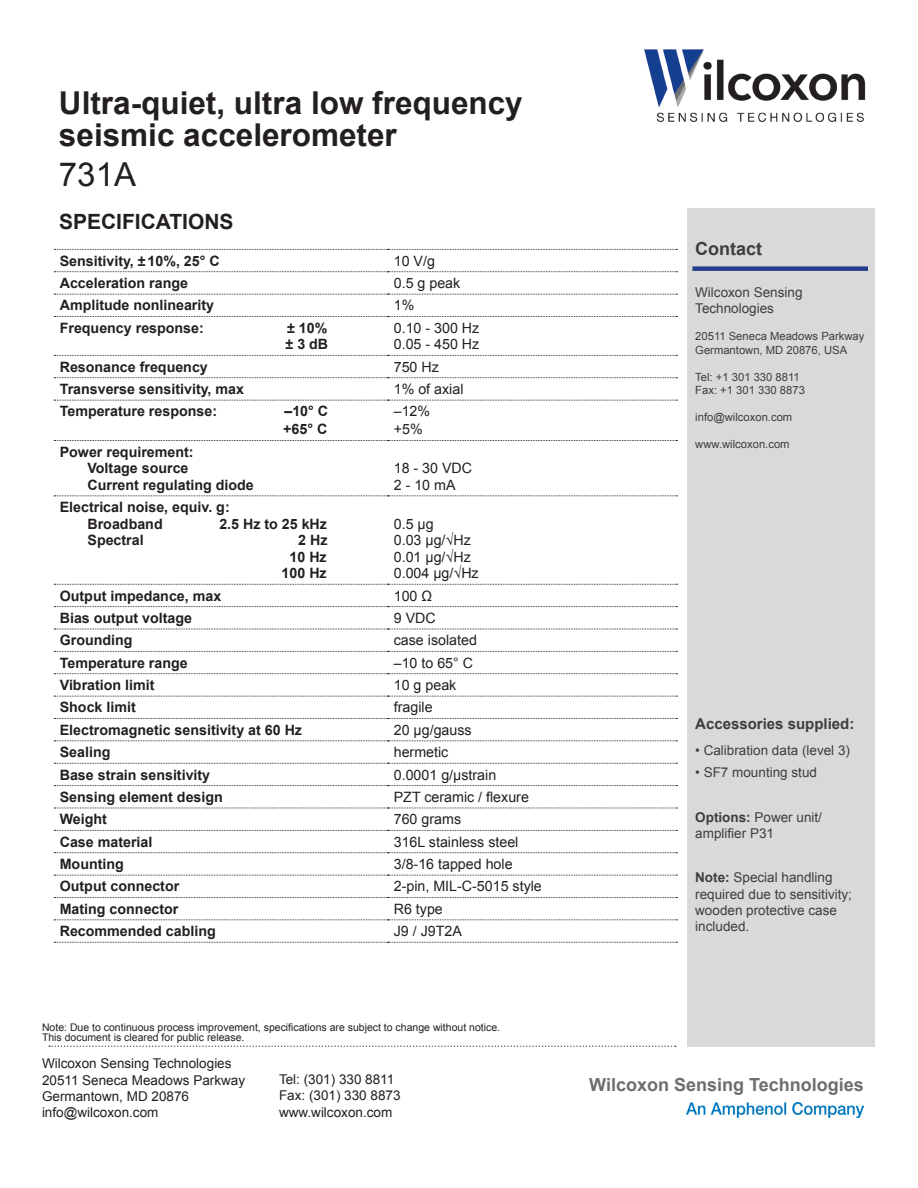
<style>
.page{position:relative;width:918px;height:1188px;background:#fff}
.page>*{position:absolute;margin:0;border:0;box-sizing:border-box;transform-origin:0 0}
.t1{font:33px "Arial";color:#231f20}
.t2{font:700 31.5px/31.5px "Arial";color:#231f20}
.t3{font:700 21px "Arial";color:#231f20}
.t4{font:700 18px "Arial";color:#6c6d70}
.t5{font:700 18px "Arial";color:#3e3e3f}
.t6{font:700 15px "Arial";color:#3e3e3f}
.t7{font:700 14.25px "Arial";color:#231f20}
.t8{font:14.25px "Arial";color:#231f20}
.t9{font:13.5px/16.2px "Arial";color:#3e3e3f}
.t10{font:13.5px "Arial";color:#231f20}
.t11{font:11.25px "Arial";color:#3e3e3f}
.t12{font:10.5px "Arial";color:#231f20}
.s1{font-weight:700}
</style>
<div class="page">
<div style="left:687px;top:208px;width:187px;height:839px;background:#d9d9d9"></div>
<div style="left:692px;top:266px;width:176px;height:5px;background:#253f8e"></div>
<img style="left:687px;top:1102px;width:177px;height:16px">
<svg style="left:54px;top:249px;width:623px;height:1px"></svg>
<svg style="left:54px;top:271px;width:623px;height:1px"></svg>
<svg style="left:54px;top:294px;width:623px;height:1px"></svg>
<svg style="left:54px;top:316px;width:623px;height:1px"></svg>
<svg style="left:54px;top:355px;width:623px;height:1px"></svg>
<svg style="left:54px;top:377px;width:623px;height:1px"></svg>
<svg style="left:54px;top:400px;width:623px;height:1px"></svg>
<svg style="left:54px;top:440px;width:623px;height:1px"></svg>
<svg style="left:54px;top:495px;width:623px;height:1px"></svg>
<svg style="left:54px;top:584px;width:623px;height:1px"></svg>
<svg style="left:54px;top:606px;width:623px;height:1px"></svg>
<svg style="left:54px;top:629px;width:623px;height:1px"></svg>
<svg style="left:54px;top:651px;width:623px;height:1px"></svg>
<svg style="left:54px;top:673px;width:623px;height:1px"></svg>
<svg style="left:54px;top:696px;width:623px;height:1px"></svg>
<svg style="left:54px;top:718px;width:623px;height:1px"></svg>
<svg style="left:54px;top:740px;width:623px;height:1px"></svg>
<svg style="left:54px;top:763px;width:623px;height:1px"></svg>
<svg style="left:54px;top:785px;width:623px;height:1px"></svg>
<svg style="left:54px;top:808px;width:623px;height:1px"></svg>
<svg style="left:54px;top:830px;width:623px;height:1px"></svg>
<svg style="left:54px;top:852px;width:623px;height:1px"></svg>
<svg style="left:54px;top:875px;width:623px;height:1px"></svg>
<svg style="left:54px;top:897px;width:623px;height:1px"></svg>
<svg style="left:54px;top:919px;width:623px;height:1px"></svg>
<svg style="left:54px;top:942px;width:623px;height:1px"></svg>
<img style="left:644px;top:49px;width:222px;height:73px">
<svg style="left:49px;top:1046px;width:627px;height:1px"></svg>
<p class="t2" style="left:59px;top:89px;width:465px">Ultra-quiet, ultra low frequency seismic accelerometer</p>
<p class="t1" style="left:59px;top:152px;width:79px">731A</p>
<p class="t3" style="left:59px;top:208px;width:176px">SPECIFICATIONS</p>
<p class="t7" style="left:60px;top:251px;width:161px">Sensitivity, ±10%, 25° C</p>
<p class="t8" style="left:394px;top:251px;width:43px">10 V/g</p>
<p class="t7" style="left:60px;top:274px;width:130px">Acceleration range</p>
<p class="t8" style="left:394px;top:274px;width:68px">0.5 g peak</p>
<p class="t7" style="left:60px;top:296px;width:156px">Amplitude nonlinearity</p>
<p class="t8" style="left:394px;top:296px;width:22px">1%</p>
<p class="t7" style="left:60px;top:318px;width:146px">Frequency response:</p>
<p class="t7" style="left:287px;top:318px;width:42px">± 10%</p>
<p class="t7" style="left:286px;top:335px;width:44px">± 3 dB</p>
<p class="t8" style="left:394px;top:319px;width:87px">0.10 - 300 Hz</p>
<p class="t8" style="left:394px;top:335px;width:87px">0.05 - 450 Hz</p>
<p class="t7" style="left:60px;top:357px;width:150px">Resonance frequency</p>
<p class="t8" style="left:394px;top:357px;width:47px">750 Hz</p>
<p class="t7" style="left:60px;top:380px;width:186px">Transverse sensitivity, max</p>
<p class="t8" style="left:394px;top:380px;width:71px">1% of axial</p>
<p class="t7" style="left:60px;top:402px;width:159px">Temperature response:</p>
<p class="t7" style="left:284px;top:402px;width:45px">–10° C</p>
<p class="t7" style="left:283px;top:420px;width:46px">+65° C</p>
<p class="t8" style="left:394px;top:402px;width:38px">–12%</p>
<p class="t8" style="left:394px;top:420px;width:30px">+5%</p>
<p class="t7" style="left:60px;top:442px;width:135px">Power requirement:</p>
<p class="t7" style="left:88px;top:459px;width:103px">Voltage source</p>
<p class="t7" style="left:88px;top:475px;width:168px">Current regulating diode</p>
<p class="t7" style="left:60px;top:498px;width:172px">Electrical noise, equiv. g:</p>
<p class="t7" style="left:88px;top:514px;width:77px">Broadband</p>
<p class="t7" style="left:219px;top:514px;width:109px">2.5 Hz to 25 kHz</p>
<p class="t7" style="left:88px;top:531px;width:58px">Spectral</p>
<p class="t7" style="left:298px;top:531px;width:31px">2 Hz</p>
<p class="t7" style="left:290px;top:547px;width:39px">10 Hz</p>
<p class="t7" style="left:282px;top:564px;width:47px">100 Hz</p>
<p class="t8" style="left:394px;top:459px;width:80px">18 - 30 VDC</p>
<p class="t8" style="left:394px;top:476px;width:63px">2 - 10 mA</p>
<p class="t8" style="left:394px;top:514px;width:41px">0.5 µg</p>
<p class="t8" style="left:394px;top:531px;width:79px">0.03 µg/√Hz</p>
<p class="t8" style="left:394px;top:547px;width:79px">0.01 µg/√Hz</p>
<p class="t8" style="left:394px;top:564px;width:86px">0.004 µg/√Hz</p>
<p class="t7" style="left:60px;top:586px;width:163px">Output impedance, max</p>
<p class="t8" style="left:394px;top:586px;width:40px">100 Ω</p>
<p class="t7" style="left:60px;top:608px;width:134px">Bias output voltage</p>
<p class="t8" style="left:394px;top:609px;width:43px">9 VDC</p>
<p class="t7" style="left:60px;top:631px;width:74px">Grounding</p>
<p class="t8" style="left:394px;top:631px;width:85px">case isolated</p>
<p class="t7" style="left:60px;top:653px;width:130px">Temperature range</p>
<p class="t8" style="left:394px;top:653px;width:81px">–10 to 65° C</p>
<p class="t7" style="left:60px;top:676px;width:96px">Vibration limit</p>
<p class="t8" style="left:394px;top:676px;width:64px">10 g peak</p>
<p class="t7" style="left:60px;top:698px;width:78px">Shock limit</p>
<p class="t8" style="left:394px;top:698px;width:40px">fragile</p>
<p class="t7" style="left:60px;top:720px;width:244px">Electromagnetic sensitivity at 60 Hz</p>
<p class="t8" style="left:394px;top:721px;width:79px">20 µg/gauss</p>
<p class="t7" style="left:60px;top:743px;width:52px">Sealing</p>
<p class="t8" style="left:394px;top:743px;width:56px">hermetic</p>
<p class="t7" style="left:60px;top:765px;width:152px">Base strain sensitivity</p>
<p class="t8" style="left:394px;top:765px;width:104px">0.0001 g/μstrain</p>
<p class="t7" style="left:60px;top:787px;width:165px">Sensing element design</p>
<p class="t8" style="left:394px;top:788px;width:137px">PZT ceramic / flexure</p>
<p class="t7" style="left:60px;top:810px;width:49px">Weight</p>
<p class="t8" style="left:394px;top:810px;width:69px">760 grams</p>
<p class="t7" style="left:60px;top:832px;width:94px">Case material</p>
<p class="t8" style="left:394px;top:832px;width:126px">316L stainless steel</p>
<p class="t7" style="left:60px;top:855px;width:66px">Mounting</p>
<p class="t8" style="left:394px;top:855px;width:120px">3/8-16 tapped hole</p>
<p class="t7" style="left:60px;top:877px;width:121px">Output connector</p>
<p class="t8" style="left:394px;top:877px;width:150px">2-pin, MIL-C-5015 style</p>
<p class="t7" style="left:60px;top:899px;width:120px">Mating connector</p>
<p class="t8" style="left:394px;top:900px;width:51px">R6 type</p>
<p class="t7" style="left:60px;top:922px;width:157px">Recommended cabling</p>
<p class="t8" style="left:394px;top:922px;width:70px">J9 / J9T2A</p>
<p class="t12" style="left:42px;top:1020px;width:460px">Note: Due to continuous process improvement, specifications are subject to change without notice.</p>
<p class="t12" style="left:42px;top:1030px;width:204px">This document is cleared for public release.</p>
<p class="t10" style="left:42px;top:1055px;width:191px">Wilcoxon Sensing Technologies</p>
<p class="t10" style="left:42px;top:1071px;width:205px">20511 Seneca Meadows Parkway</p>
<p class="t10" style="left:42px;top:1087px;width:149px">Germantown, MD 20876</p>
<p class="t10" style="left:42px;top:1103px;width:118px">info@wilcoxon.com</p>
<p class="t10" style="left:279px;top:1071px;width:117px">Tel: (301) 330 8811</p>
<p class="t10" style="left:279px;top:1087px;width:123px">Fax: (301) 330 8873</p>
<p class="t10" style="left:279px;top:1103px;width:115px">www.wilcoxon.com</p>
<p class="t5" style="left:695px;top:236px;width:68px">Contact</p>
<p class="t9" style="left:695px;top:285px;width:109px">Wilcoxon Sensing<br>Technologies</p>
<p class="t11" style="left:695px;top:329px;width:171px">20511 Seneca Meadows Parkway</p>
<p class="t11" style="left:695px;top:343px;width:153px">Germantown, MD 20876, USA</p>
<p class="t11" style="left:695px;top:370px;width:106px">Tel: +1 301 330 8811</p>
<p class="t11" style="left:695px;top:383px;width:111px">Fax: +1 301 330 8873</p>
<p class="t11" style="left:695px;top:410px;width:99px">info@wilcoxon.com</p>
<p class="t11" style="left:695px;top:437px;width:96px">www.wilcoxon.com</p>
<p class="t6" style="left:695px;top:713px;width:161px">Accessories supplied:</p>
<p class="t9" style="left:695px;top:743px;width:156px">• Calibration data (level 3)</p>
<p class="t9" style="left:695px;top:765px;width:123px">• SF7 mounting stud</p>
<p class="t9" style="left:695px;top:809px;width:128px"><span class="s1">Options:</span> Power unit/ amplifier P31</p>
<p class="t9" style="left:695px;top:870px;width:158px"><span class="s1">Note:</span> Special handling required due to sensitivity; wooden protective case included.</p>
<p class="t4" style="left:589px;top:1073px;width:276px">Wilcoxon Sensing Technologies</p>
</div>
